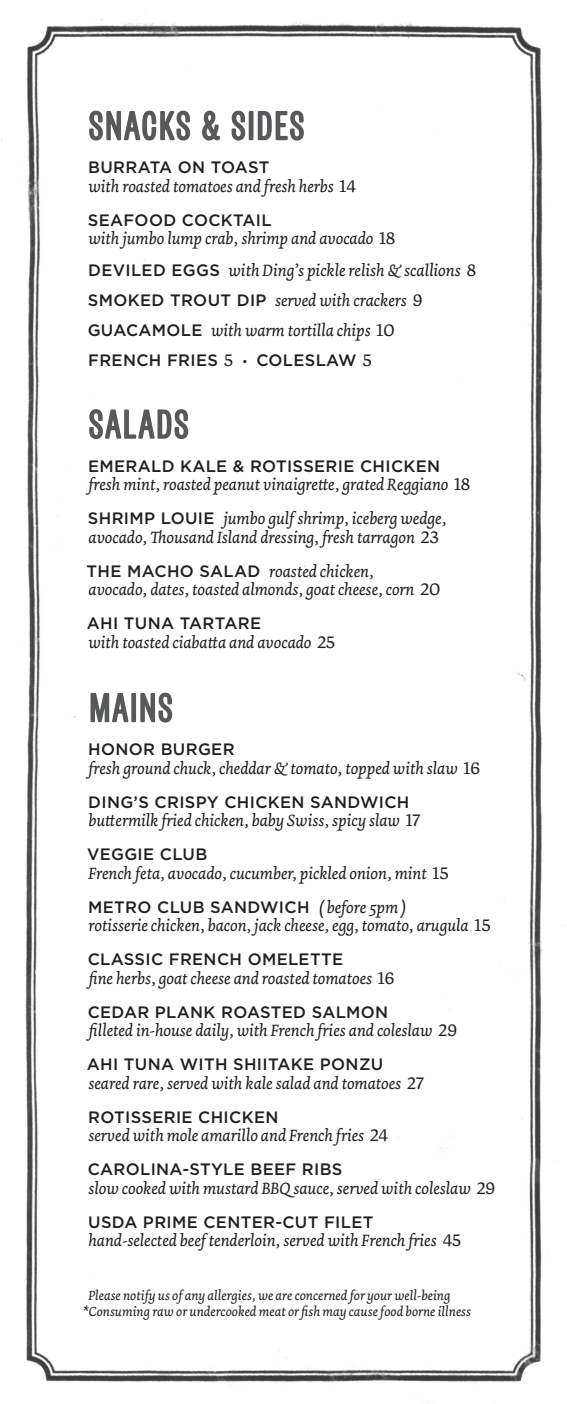
<style>
.page{position:relative;width:567px;height:1404px;background:#fff}
.page>*{position:absolute;margin:0;border:0;box-sizing:border-box;transform-origin:0 0}
.headers{font:43.5px "Founders Grotesk X Cond";letter-spacing:.075em;color:#57585a}
.default_line_-_food{font:italic 17.25px/18.8px "Dolly Pro";letter-spacing:-.005em;color:#231f20}
.snacks___sides{font:italic 17.25px "Dolly Pro";letter-spacing:-.005em;color:#231f20}
.snacks___sides_-_dou{font:italic 17.25px "Dolly Pro";letter-spacing:-.005em;color:#231f20}
.default_line_-_food-2{font:500 16.5px "Gotham";letter-spacing:.02em;color:#231f20}
.snacks___sides_-_dou-2{font:500 16.5px "Gotham";letter-spacing:.02em;color:#231f20}
.snacks___sides-2{font:500 16.5px "Gotham";letter-spacing:.02em;color:#231f20}
.bottom_note{font:italic 13.8px/16.5px "Dolly Pro";color:#231f20}
.s1{font-style:normal;font-size:17.7px}
.s2{font-family:"Gotham";font-weight:500;font-style:normal;font-size:16.5px}
.s3{font-family:"Dolly Pro";font-weight:400;font-size:17.7px}
.s4{font-family:"Dolly Pro";font-weight:400;font-style:italic;font-size:17.25px}
</style>
<div class="page">
<img style="left:25px;top:19px;width:539px;height:1383px">
<svg style="left:88px;top:110px;width:103px;height:32px"></svg>
<svg style="left:201px;top:110px;width:20px;height:31px"></svg>
<svg style="left:231px;top:110px;width:15px;height:31px"></svg>
<div style="left:249px;top:111px;width:4px;height:29px;border:2px solid #57585a"></div>
<svg style="left:257px;top:110px;width:48px;height:31px"></svg>
<svg style="left:88px;top:408px;width:101px;height:32px"></svg>
<svg style="left:90px;top:692px;width:40px;height:31px"></svg>
<div style="left:131px;top:693px;width:5px;height:29px;border:2px solid #57585a"></div>
<svg style="left:139px;top:692px;width:34px;height:31px"></svg>
<p class="headers" style="left:90px;top:101px;width:215px">SNACKS &amp; SIDES</p>
<p class="snacks___sides_-_dou-2" style="left:88px;top:156px;width:183px">BURRATA ON TOAST</p>
<p class="snacks___sides_-_dou" style="left:88px;top:175px;width:269px">with roasted tomatoes and fresh herbs <span class="s1">14</span></p>
<p class="snacks___sides_-_dou-2" style="left:88px;top:209px;width:185px">SEAFOOD COCKTAIL</p>
<p class="snacks___sides_-_dou" style="left:88px;top:227px;width:309px">with jumbo lump crab, shrimp and avocado <span class="s1">18</span></p>
<p class="snacks___sides" style="left:88px;top:259px;width:389px"><span class="s2">DEVILED EGGS</span> with Ding’s pickle relish &amp; scallions <span class="s1">8</span></p>
<p class="snacks___sides" style="left:88px;top:289px;width:336px"><span class="s2">SMOKED TROUT DIP</span> served with crackers <span class="s1">9</span></p>
<p class="snacks___sides" style="left:88px;top:319px;width:308px"><span class="s2">GUACAMOLE</span> with warm tortilla chips <span class="s1">10</span></p>
<p class="snacks___sides-2" style="left:88px;top:349px;width:285px">FRENCH FRIES <span class="s3">5 •</span> COLESLAW <span class="s3">5</span></p>
<p class="headers" style="left:90px;top:400px;width:100px">SALADS</p>
<p class="default_line_-_food-2" style="left:88px;top:455px;width:354px">EMERALD KALE &amp; ROTISSERIE CHICKEN</p>
<p class="default_line_-_food" style="left:88px;top:475px;width:384px">fresh mint, roasted peanut vinaigrette, grated Reggiano <span class="s1">18</span></p>
<p class="default_line_-_food" style="left:88px;top:509px;width:360px"><span class="s2">SHRIMP LOUIE</span> jumbo gulf shrimp, iceberg wedge, avocado, Thousand Island dressing, fresh tarragon <span class="s1">23</span></p>
<p class="default_line_-_food" style="left:87px;top:561px;width:355px"><span class="s2">THE MACHO SALAD</span> roasted chicken,<br>avocado, dates, toasted almonds, goat cheese, corn <span class="s1">20</span></p>
<p class="default_line_-_food-2" style="left:87px;top:612px;width:176px">AHI TUNA TARTARE</p>
<p class="default_line_-_food" style="left:88px;top:633px;width:249px">with toasted ciabatta and avocado <span class="s1">25</span></p>
<p class="headers" style="left:90px;top:683px;width:83px">MAINS</p>
<p class="default_line_-_food-2" style="left:88px;top:738px;width:148px">HONOR BURGER</p>
<p class="default_line_-_food" style="left:88px;top:759px;width:393px">fresh ground chuck, cheddar &amp; tomato, topped with slaw <span class="s1">16</span></p>
<p class="default_line_-_food-2" style="left:88px;top:791px;width:323px">DING’S CRISPY CHICKEN SANDWICH</p>
<p class="default_line_-_food" style="left:88px;top:811px;width:333px">buttermilk fried chicken, baby Swiss, spicy slaw <span class="s1">17</span></p>
<p class="default_line_-_food-2" style="left:87px;top:843px;width:122px">VEGGIE CLUB</p>
<p class="default_line_-_food" style="left:88px;top:864px;width:362px">French feta, avocado, cucumber, pickled onion, mint <span class="s1">15</span></p>
<p class="default_line_-_food-2" style="left:88px;top:896px;width:320px">METRO CLUB SANDWICH <span class="s4">( before 5pm )</span></p>
<p class="default_line_-_food" style="left:89px;top:916px;width:404px">rotisserie chicken, bacon, jack cheese, egg, tomato, arugula <span class="s1">15</span></p>
<p class="default_line_-_food-2" style="left:88px;top:948px;width:257px">CLASSIC FRENCH OMELETTE</p>
<p class="default_line_-_food" style="left:89px;top:969px;width:307px">fine herbs, goat cheese and roasted tomatoes <span class="s1">16</span></p>
<p class="default_line_-_food-2" style="left:88px;top:1001px;width:302px">CEDAR PLANK ROASTED SALMON</p>
<p class="default_line_-_food" style="left:89px;top:1021px;width:370px">filleted in-house daily, with French fries and coleslaw <span class="s1">29</span></p>
<p class="default_line_-_food-2" style="left:87px;top:1053px;width:298px">AHI TUNA WITH SHIITAKE PONZU</p>
<p class="default_line_-_food" style="left:89px;top:1074px;width:337px">seared rare, served with kale salad and tomatoes <span class="s1">27</span></p>
<p class="default_line_-_food-2" style="left:88px;top:1106px;width:192px">ROTISSERIE CHICKEN</p>
<p class="default_line_-_food" style="left:89px;top:1126px;width:301px">served with mole amarillo and French fries <span class="s1">24</span></p>
<p class="default_line_-_food-2" style="left:88px;top:1158px;width:256px">CAROLINA-STYLE BEEF RIBS</p>
<p class="default_line_-_food" style="left:89px;top:1179px;width:408px">slow cooked with mustard BBQ sauce, served with coleslaw <span class="s1">29</span></p>
<p class="default_line_-_food-2" style="left:88px;top:1211px;width:287px">USDA PRIME CENTER-CUT FILET</p>
<p class="default_line_-_food" style="left:88px;top:1231px;width:374px">hand-selected beef tenderloin, served with French fries <span class="s1">45</span></p>
<p class="bottom_note" style="left:83px;top:1287px;width:389px;text-indent:5px">Please notify us of any allergies, we are concerned for your well-being *Consuming raw or undercooked meat or fish may cause food borne illness</p>
</div>
